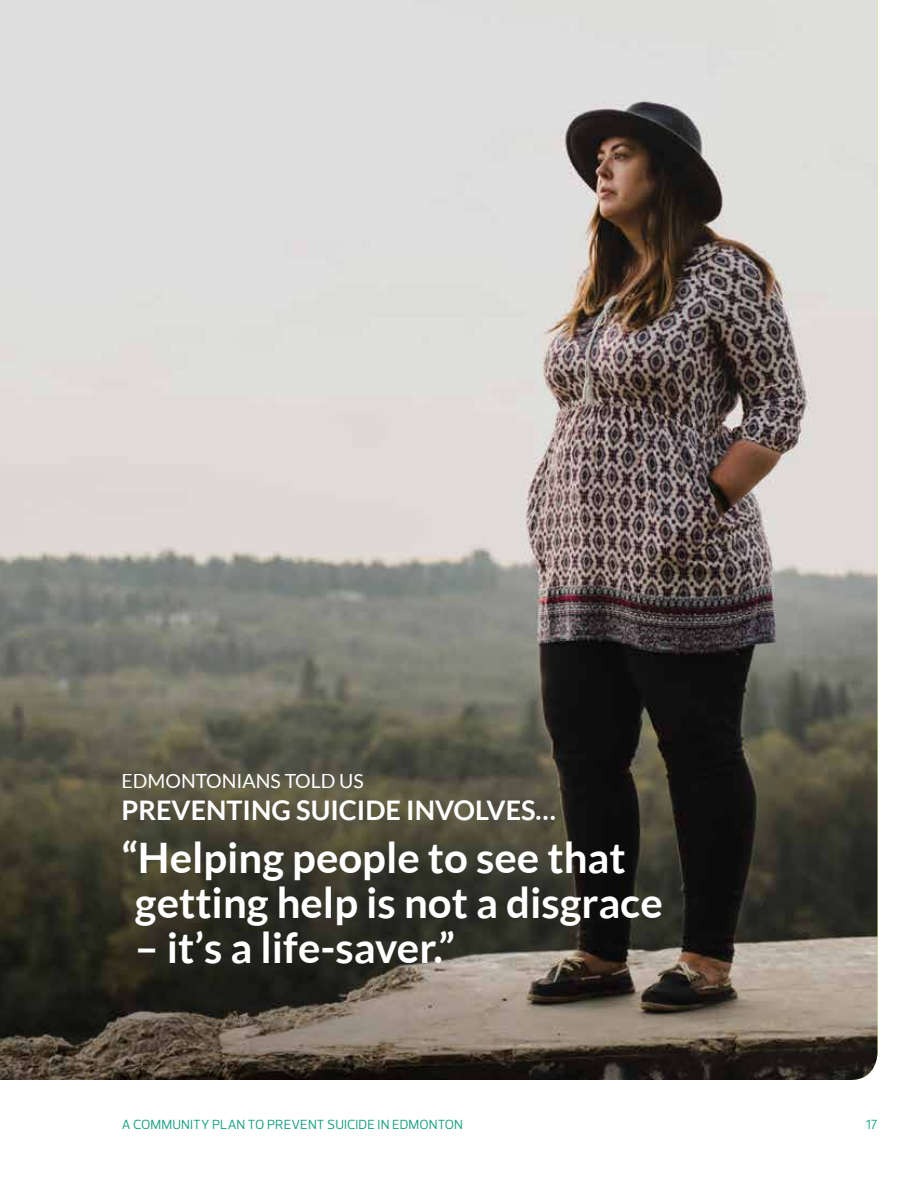
<style>
.page{position:relative;width:918px;height:1188px;background:#fff}
.page>*{position:absolute;margin:0;border:0;box-sizing:border-box;transform-origin:0 0}
.t1{font:700 42px/45px "Lato";color:#fff}
.t2{font:700 27px "Lato";color:#fff}
.t3{font:19.5px "Lato";color:#fff}
.t4{font:13.5px "Prelo";letter-spacing:.015em;color:#129e7f}
</style>
<div class="page">
<img style="left:0;top:0;width:878px;height:1080px">
<p class="t3" style="left:122px;top:770px;width:244px">EDMONTONIANS TOLD US</p>
<p class="t2" style="left:122px;top:794px;width:436px">PREVENTING SUICIDE INVOLVES…</p>
<p class="t1" style="left:135px;top:835px;width:529px;text-indent:-13px">“Helping people to see that getting help is not a disgrace</p>
<p class="t1" style="left:135px;top:925px;width:322px">– it’s a life-saver.”</p>
<p class="t4" style="left:122px;top:1117px;width:343px">A COMMUNITY PLAN TO PREVENT SUICIDE IN EDMONTON</p>
<p class="t4" style="left:866px;top:1117px;width:13px">17</p>
</div>
